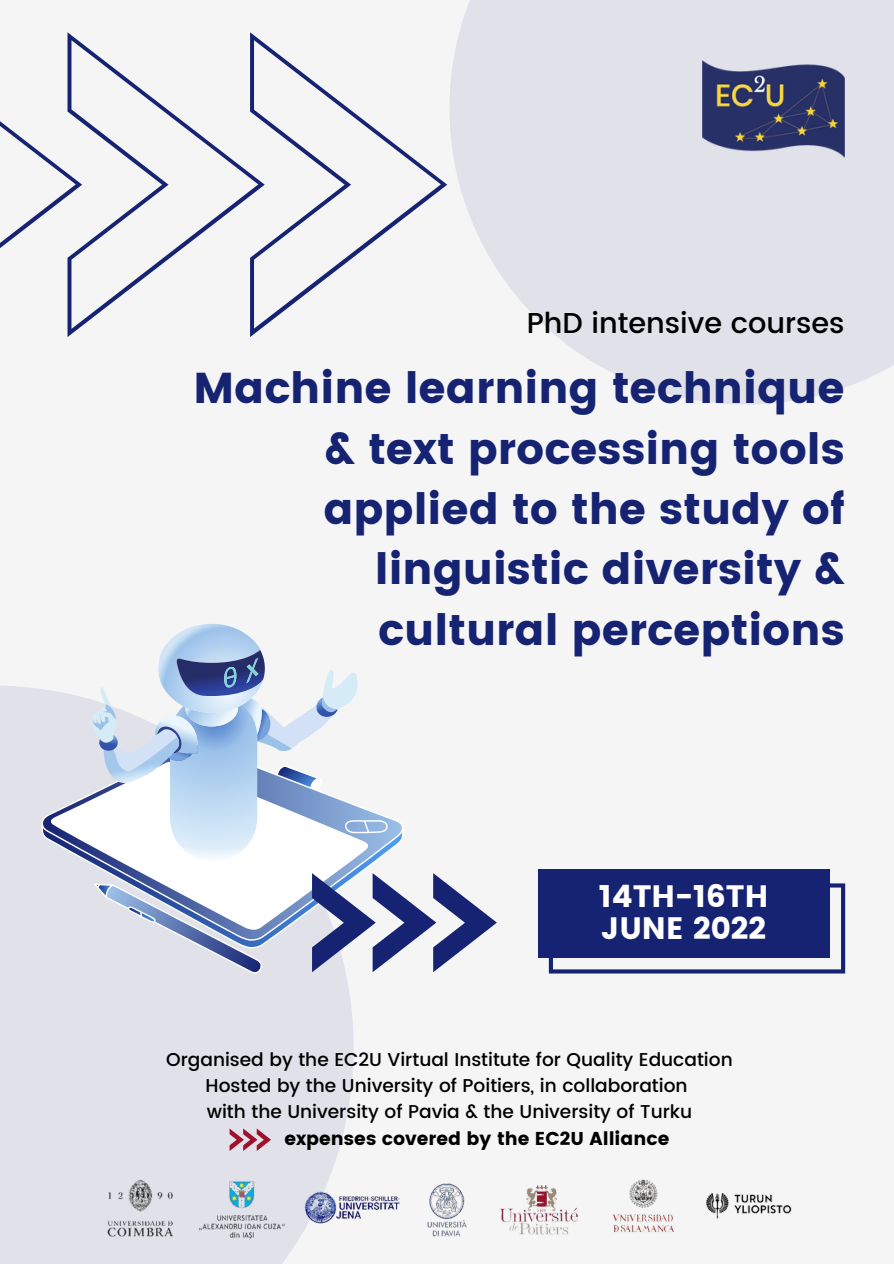
<style>
.page{position:relative;width:894px;height:1264px;background:#fff}
.page>*{position:absolute;margin:0;border:0;box-sizing:border-box;transform-origin:0 0}
.t1{font:43.05px/60.3px "Poppins";color:#162372;text-align:right}
.t2{font:30.9px/31.8px "Poppins";color:#fff}
.t3{font:500 28.8px "Poppins";color:#000}
.t4{font:500 18.6px "Poppins";color:#000}
.t5{font:18.6px "Poppins";color:#000}
</style>
<div class="page">
<div style="left:0;top:0;width:893px;height:1263px;background:#f5f5f6"></div>
<svg style="left:449px;top:0;width:444px;height:404px;background:#e2e3ea"></svg>
<div style="left:0;top:686px;width:353px;height:577px;background:#e0e1e9"></div>
<svg style="left:0;top:32px;width:447px;height:305px"></svg>
<svg style="left:840px;top:969px;width:4px;height:4px"></svg>
<div style="left:548px;top:887px;width:5px;height:82px;background:#162372"></div>
<svg style="left:548px;top:969px;width:5px;height:4px"></svg>
<svg style="left:840px;top:887px;width:4px;height:82px"></svg>
<svg style="left:553px;top:969px;width:287px;height:4px"></svg>
<svg style="left:840px;top:883px;width:4px;height:4px"></svg>
<svg style="left:829px;top:883px;width:11px;height:4px"></svg>
<div style="left:537px;top:869px;width:292px;height:89px;background:#162372"></div>
<img style="left:702px;top:60px;width:142px;height:97px">
<svg style="left:42px;top:624px;width:454px;height:350px"></svg>
<svg style="left:229px;top:1128px;width:42px;height:22px"></svg>
<img style="left:106px;top:1179px;width:686px;height:59px">
<p class="t3" style="left:526px;top:306px;width:319px">PhD intensive courses</p>
<p class="t1" style="left:193px;top:358px;width:652px">Machine learning technique &amp; text processing tools applied to the study of linguistic diversity &amp; cultural perceptions</p>
<p class="t2" style="left:598px;top:880px;width:171px">14TH-16TH<br>JUNE 2022</p>
<p class="t4" style="left:166px;top:1049px;width:568px">Organised by the EC2U Virtual Institute for Quality Education</p>
<p class="t4" style="left:205px;top:1074px;width:483px">Hosted by the University of Poitiers, in collaboration</p>
<p class="t4" style="left:207px;top:1100px;width:487px">with the University of Pavia &amp; the University of Turku</p>
<p class="t5" style="left:284px;top:1127px;width:386px">expenses covered by the EC2U Alliance</p>
</div>
